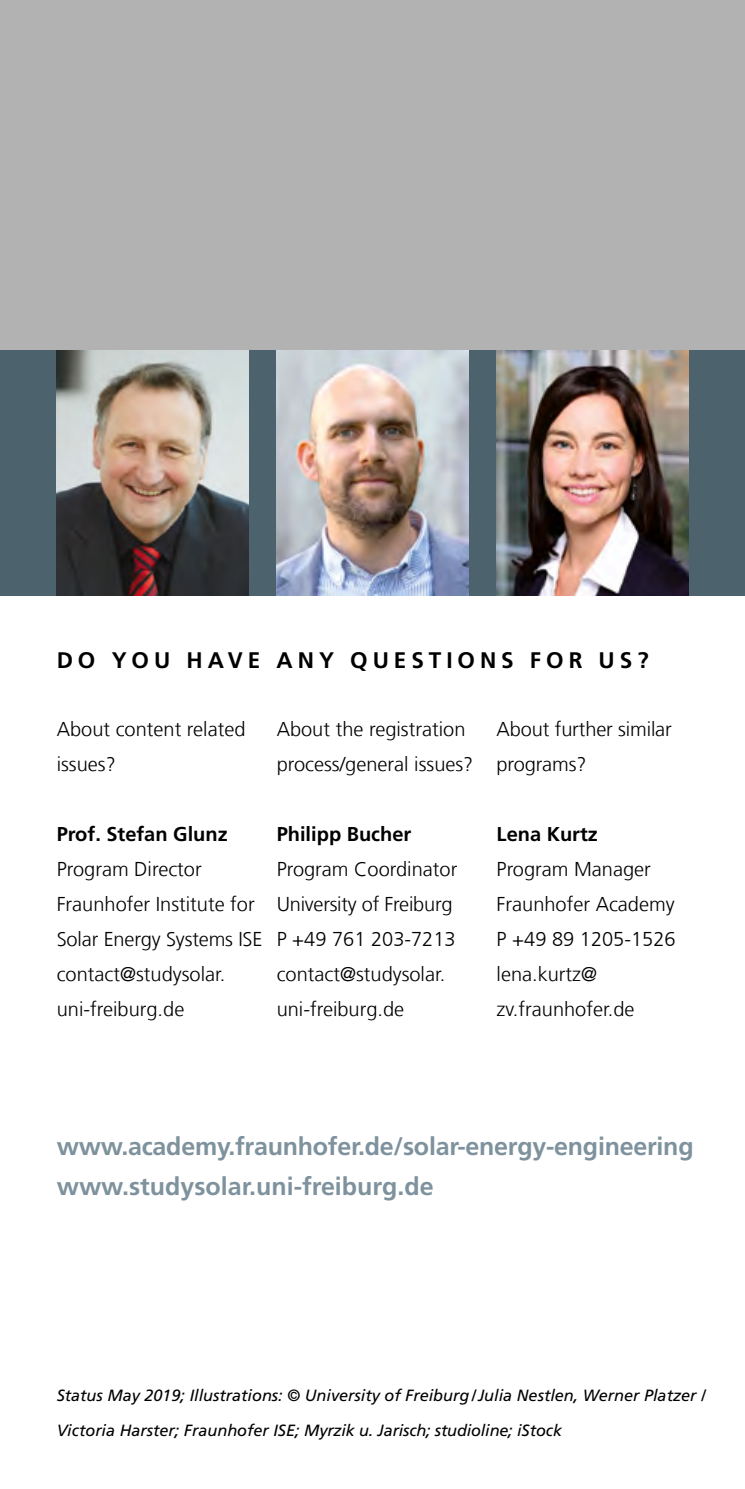
<style>
.page{position:relative;width:745px;height:1489px;background:#fff}
.page>*{position:absolute;margin:0;border:0;box-sizing:border-box;transform-origin:0 0}
.t1{font:700 25px/40px "Frutiger LT Com";letter-spacing:-.01em;color:#7e929d}
.t2{font:700 22.5px "Frutiger LT Com";letter-spacing:.22em;color:#000}
.t3{font:300 20px/35px "Frutiger LT Com";color:#000}
.t4{font:700 20px "Frutiger LT Com";color:#000}
.t5{font:italic 16.25px/35px "Frutiger LT Com";color:#000}
</style>
<div class="page">
<div style="left:0;top:0;width:744px;height:350px;background:#b3b2b2"></div>
<div style="left:0;top:350px;width:744px;height:245px;background:#4c626c"></div>
<img style="left:57px;top:350px;width:191px;height:245px">
<img style="left:276px;top:350px;width:192px;height:245px">
<img style="left:496px;top:350px;width:191px;height:245px">
<p class="t2" style="left:57px;top:647px;width:593px">DO YOU HAVE ANY QUESTIONS FOR US?</p>
<p class="t3" style="left:57px;top:711px;width:190px">About content related issues?</p>
<p class="t3" style="left:276px;top:711px;width:198px">About the registration process/general issues?</p>
<p class="t4" style="left:57px;top:821px;width:172px">Prof. Stefan Glunz</p>
<p class="t3" style="left:57px;top:851px;width:207px">Program Director<br>Fraunhofer Institute for<br>Solar Energy Systems ISE contact@studysolar. uni-freiburg.de</p>
<p class="t4" style="left:276px;top:821px;width:136px">Philipp Bucher</p>
<p class="t3" style="left:276px;top:851px;width:182px">Program Coordinator<br>University of Freiburg<br>P +49 761 203-7213 contact@studysolar. uni-freiburg.de</p>
<p class="t3" style="left:496px;top:711px;width:176px">About further similar programs?</p>
<p class="t4" style="left:496px;top:821px;width:103px">Lena Kurtz</p>
<p class="t3" style="left:496px;top:851px;width:180px">Program Manager<br>Fraunhofer Academy<br>P +49 89 1205-1526 lena.kurtz@ zv.fraunhofer.de</p>
<p class="t1" style="left:57px;top:1126px;width:638px">www.academy.fraunhofer.de/solar-energy-engineering www.studysolar.uni-freiburg.de</p>
<p class="t5" style="left:57px;top:1377px;width:650px">Status May 2019; Illustrations: © University of Freiburg/Julia Nestlen, Werner Platzer /<br>Victoria Harster; Fraunhofer ISE; Myrzik u. Jarisch; studioline; iStock</p>
</div>
